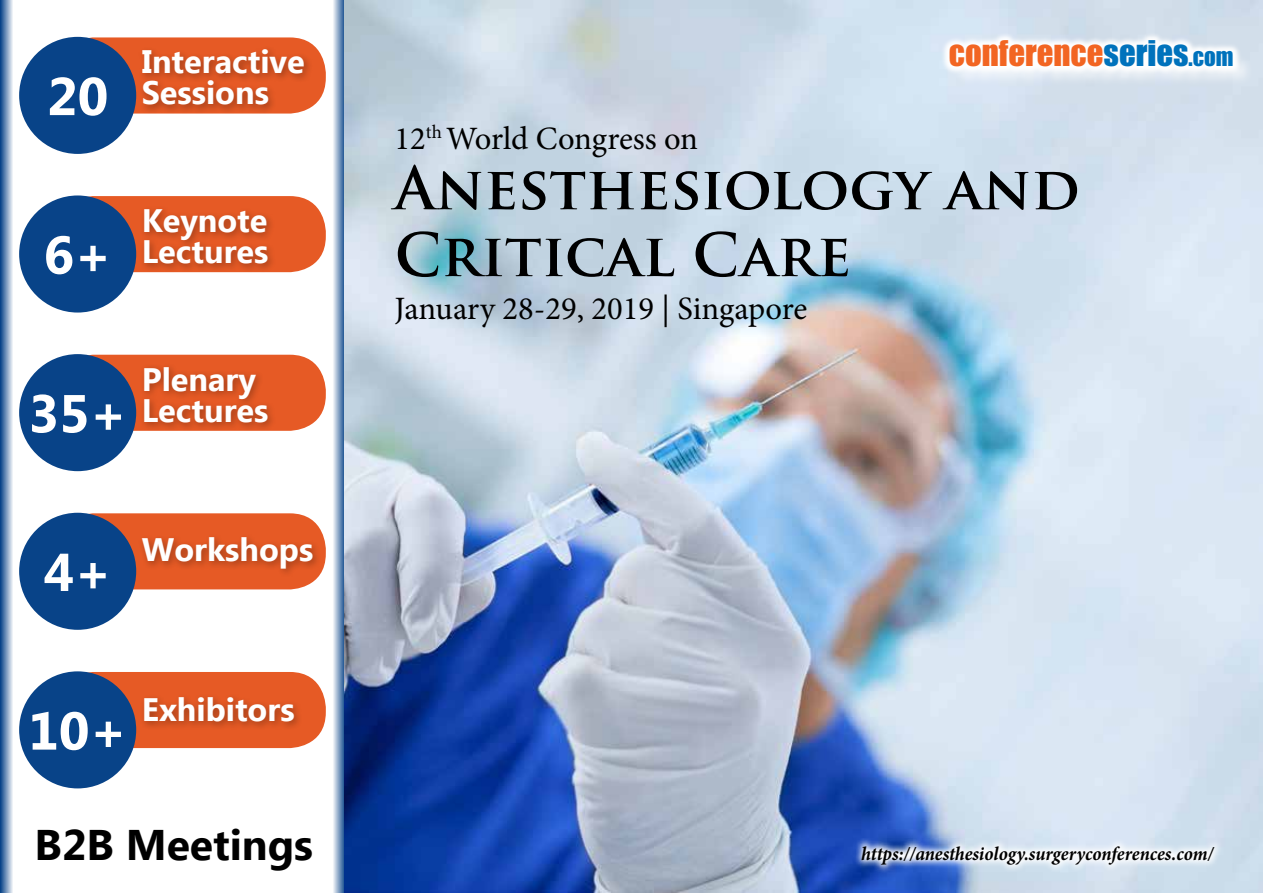
<style>
.page{position:relative;width:1263px;height:893px;background:#fff}
.page>*{position:absolute;margin:0;border:0;box-sizing:border-box;transform-origin:0 0}
.t1{font:700 58.2px/66.9px "Trajan Pro";color:#000}
.t2{font:700 53.25px "Ebrima";color:#fff}
.t3{font:700 42.75px "Ebrima";color:#000}
.t4{font:32.7px "Impact";color:#f26522}
.t5{font:32.55px "Minion Pro";letter-spacing:-.005em;color:#000}
.t6{font:700 32.4px/30.9px "Ebrima";color:#fff}
.t7{font:italic 700 19.5px "Minion Pro";letter-spacing:-.005em;color:#000;scale:.95 1}
.s1{color:#0072bc}
.s2{font-size:22.95px;color:#0072bc}
</style>
<div class="page">
<svg style="left:0;top:0;width:13px;height:893px;background:#7a99be"></svg>
<svg style="left:333px;top:0;width:12px;height:893px;background:#8da8c8"></svg>
<div style="left:58px;top:37px;width:268px;height:77px;background:#e65a25;border-radius:36px"></div>
<div style="left:19px;top:37px;width:117px;height:117px;background:#084388;border-radius:50%"></div>
<div style="left:138px;top:45px;width:176px;height:70px;background:#000;opacity:.3"></div>
<div style="left:58px;top:196px;width:268px;height:76px;background:#e65a25;border-radius:36px"></div>
<div style="left:19px;top:195px;width:117px;height:118px;background:#084388;border-radius:50%"></div>
<div style="left:140px;top:205px;width:137px;height:68px;background:#000;opacity:.3"></div>
<div style="left:58px;top:355px;width:268px;height:76px;background:#e65a25;border-radius:36px"></div>
<div style="left:19px;top:354px;width:117px;height:117px;background:#084388;border-radius:50%"></div>
<div style="left:140px;top:362px;width:137px;height:70px;background:#000;opacity:.3"></div>
<div style="left:58px;top:513px;width:268px;height:76px;background:#e65a25;border-radius:36px"></div>
<div style="left:19px;top:513px;width:117px;height:117px;background:#084388;border-radius:50%"></div>
<div style="left:138px;top:533px;width:184px;height:45px;background:#000;opacity:.3"></div>
<div style="left:58px;top:672px;width:268px;height:76px;background:#e65a25;border-radius:36px"></div>
<div style="left:19px;top:671px;width:117px;height:117px;background:#084388;border-radius:50%"></div>
<div style="left:140px;top:693px;width:164px;height:38px;background:#000;opacity:.3"></div>
<img style="left:345px;top:0;width:918px;height:893px">
<div style="left:953px;top:44px;width:300px;height:43px;background:#d9e4ef"></div>
<svg style="left:940px;top:32px;width:302px;height:44px;background:#f0f4f8"></svg>
<svg style="left:853px;top:837px;width:369px;height:36px"></svg>
<h2 class="t2" style="left:47px;top:57px;width:63px">20</h2>
<p class="t6" style="left:142px;top:48px;width:165px">Interactive<br>Sessions</p>
<h2 class="t2" style="left:44px;top:215px;width:70px">6+</h2>
<p class="t6" style="left:142px;top:207px;width:128px">Keynote<br>Lectures</p>
<h2 class="t2" style="left:28px;top:374px;width:100px">35+</h2>
<p class="t6" style="left:142px;top:365px;width:128px">Plenary<br>Lectures</p>
<h2 class="t2" style="left:44px;top:532px;width:70px">4+</h2>
<p class="t6" style="left:142px;top:536px;width:173px">Workshops</p>
<h2 class="t2" style="left:28px;top:691px;width:100px">10+</h2>
<p class="t6" style="left:142px;top:696px;width:154px">Exhibitors</p>
<h3 class="t3" style="left:35px;top:813px;width:280px">B2B Meetings</h3>
<p class="t5" style="left:395px;top:117px;width:305px">12<sup>th</sup> World Congress on</p>
<p class="t4" style="left:949px;top:28px;width:286px">CONFERENCE<span class="s1">SERIES</span><span class="s2">.COM</span></p>
<h1 class="t1" style="left:395px;top:155px;width:687px">Anesthesiology and<br>Critical Care</h1>
<p class="t5" style="left:395px;top:287px;width:414px">January 28-29, 2019 | Singapore</p>
<p class="t7" style="left:861px;top:839px;width:372px">https://anesthesiology.surgeryconferences.com/</p>
</div>
